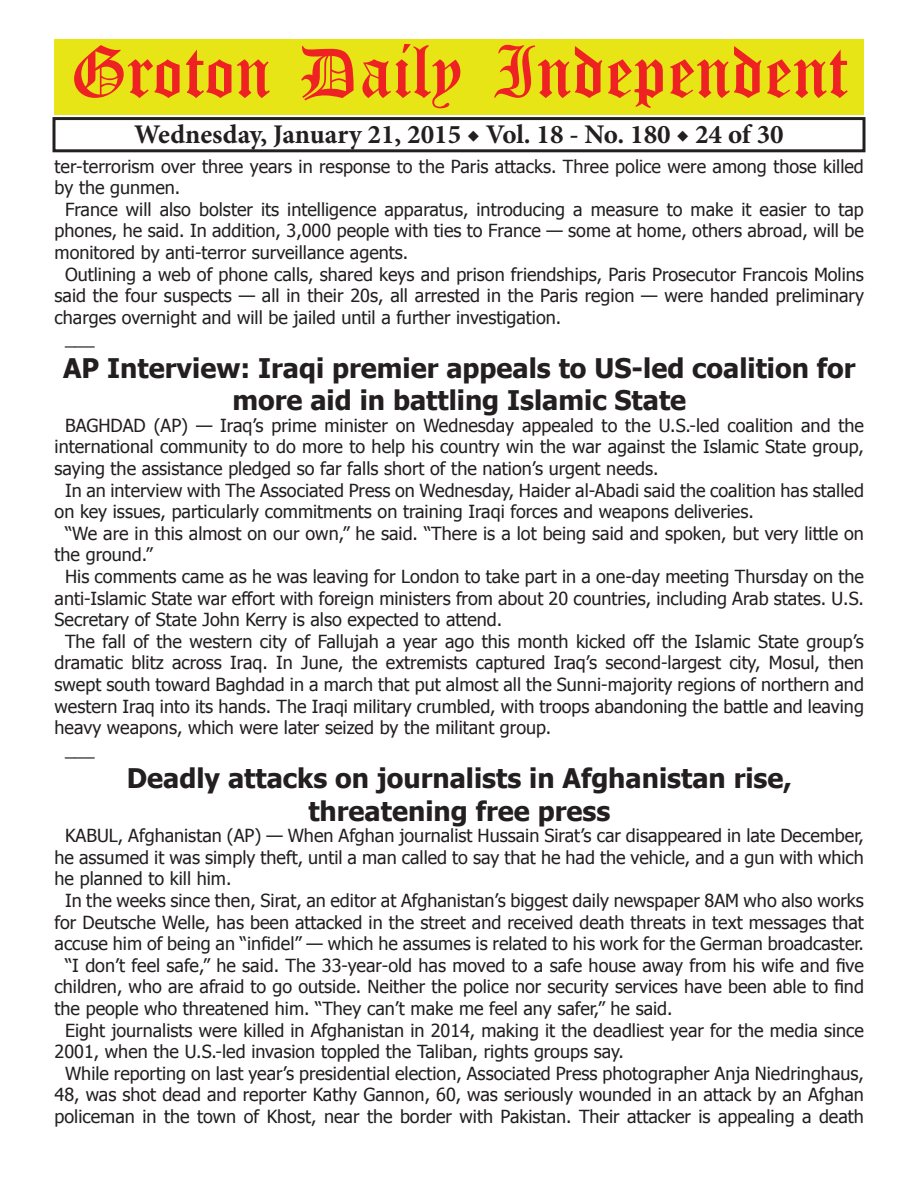
<style>
.page{position:relative;width:918px;height:1188px;background:#fff}
.page>*{position:absolute;margin:0;border:0;box-sizing:border-box;transform-origin:0 0}
.t1{font:54px "Old English Five";color:#ee2123}
.t2{font:700 27px/32.4px "Tahoma";color:#231f20;text-align:center}
.t3{font:700 27px "Minion Pro";color:#231f20}
.t4{font:18px "Tahoma";color:#231f20}
</style>
<div class="page">
<div style="left:52px;top:117px;width:814px;height:35px;border:3px solid #231f20"></div>
<div style="left:54px;top:40px;width:810px;height:75px;background:#e7e515"></div>
<h1 class="t1" style="left:70px;top:47px;width:779px">Groton Daily Independent</h1>
<h2 class="t3" style="left:134px;top:116px;width:651px">Wednesday, January 21, 2015 ◆ Vol. 18 - No. 180 ◆ 24 of 30</h2>
<p class="t4" style="left:55px;top:154px;width:811px">ter-terrorism over three years in response to the Paris attacks. Three police were among those killed</p>
<p class="t4" style="left:55px;top:176px;width:127px">by the gunmen.</p>
<p class="t4" style="left:65px;top:197px;width:800px">France will also bolster its intelligence apparatus, introducing a measure to make it easier to tap</p>
<p class="t4" style="left:55px;top:219px;width:811px">phones, he said. In addition, 3,000 people with ties to France — some at home, others abroad, will be</p>
<p class="t4" style="left:55px;top:240px;width:355px">monitored by anti-terror surveillance agents.</p>
<p class="t4" style="left:65px;top:262px;width:800px">Outlining a web of phone calls, shared keys and prison friendships, Paris Prosecutor Francois Molins</p>
<p class="t4" style="left:55px;top:284px;width:811px">said the four suspects — all in their 20s, all arrested in the Paris region — were handed preliminary</p>
<p class="t4" style="left:55px;top:305px;width:508px">charges overnight and will be jailed until a further investigation.</p>
<p class="t4" style="left:65px;top:327px;width:31px">___</p>
<h2 class="t2" style="left:63px;top:350px;width:794px">AP Interview: Iraqi premier appeals to US-led coalition for more aid in battling Islamic State</h2>
<p class="t4" style="left:65px;top:413px;width:800px">BAGHDAD (AP) — Iraq’s prime minister on Wednesday appealed to the U.S.-led coalition and the</p>
<p class="t4" style="left:55px;top:435px;width:811px">international community to do more to help his country win the war against the Islamic State group,</p>
<p class="t4" style="left:55px;top:456px;width:606px">saying the assistance pledged so far falls short of the nation’s urgent needs.</p>
<p class="t4" style="left:65px;top:478px;width:800px">In an interview with The Associated Press on Wednesday, Haider al-Abadi said the coalition has stalled</p>
<p class="t4" style="left:55px;top:500px;width:701px">on key issues, particularly commitments on training Iraqi forces and weapons deliveries.</p>
<p class="t4" style="left:65px;top:521px;width:800px">“We are in this almost on our own,” he said. “There is a lot being said and spoken, but very little on</p>
<p class="t4" style="left:55px;top:543px;width:100px">the ground.”</p>
<p class="t4" style="left:65px;top:564px;width:800px">His comments came as he was leaving for London to take part in a one-day meeting Thursday on the</p>
<p class="t4" style="left:55px;top:586px;width:811px">anti-Islamic State war effort with foreign ministers from about 20 countries, including Arab states. U.S.</p>
<p class="t4" style="left:55px;top:608px;width:449px">Secretary of State John Kerry is also expected to attend.</p>
<p class="t4" style="left:65px;top:629px;width:800px">The fall of the western city of Fallujah a year ago this month kicked off the Islamic State group’s</p>
<p class="t4" style="left:55px;top:651px;width:811px">dramatic blitz across Iraq. In June, the extremists captured Iraq’s second-largest city, Mosul, then</p>
<p class="t4" style="left:55px;top:672px;width:811px">swept south toward Baghdad in a march that put almost all the Sunni-majority regions of northern and</p>
<p class="t4" style="left:55px;top:694px;width:811px">western Iraq into its hands. The Iraqi military crumbled, with troops abandoning the battle and leaving</p>
<p class="t4" style="left:55px;top:716px;width:498px">heavy weapons, which were later seized by the militant group.</p>
<p class="t4" style="left:65px;top:737px;width:31px">___</p>
<h2 class="t2" style="left:127px;top:761px;width:667px">Deadly attacks on journalists in Afghanistan rise, threatening free press</h2>
<p class="t4" style="left:65px;top:824px;width:800px">KABUL, Afghanistan (AP) — When Afghan journalist Hussain Sirat’s car disappeared in late December,</p>
<p class="t4" style="left:55px;top:845px;width:811px">he assumed it was simply theft, until a man called to say that he had the vehicle, and a gun with which</p>
<p class="t4" style="left:55px;top:867px;width:178px">he planned to kill him.</p>
<p class="t4" style="left:65px;top:888px;width:800px">In the weeks since then, Sirat, an editor at Afghanistan’s biggest daily newspaper 8AM who also works</p>
<p class="t4" style="left:55px;top:910px;width:811px">for Deutsche Welle, has been attacked in the street and received death threats in text messages that</p>
<p class="t4" style="left:55px;top:932px;width:811px">accuse him of being an “infidel” — which he assumes is related to his work for the German broadcaster.</p>
<p class="t4" style="left:65px;top:953px;width:800px">“I don’t feel safe,” he said. The 33-year-old has moved to a safe house away from his wife and five</p>
<p class="t4" style="left:55px;top:975px;width:811px">children, who are afraid to go outside. Neither the police nor security services have been able to find</p>
<p class="t4" style="left:55px;top:996px;width:620px">the people who threatened him. “They can’t make me feel any safer,” he said.</p>
<p class="t4" style="left:65px;top:1018px;width:800px">Eight journalists were killed in Afghanistan in 2014, making it the deadliest year for the media since</p>
<p class="t4" style="left:55px;top:1040px;width:571px">2001, when the U.S.-led invasion toppled the Taliban, rights groups say.</p>
<p class="t4" style="left:65px;top:1061px;width:800px">While reporting on last year’s presidential election, Associated Press photographer Anja Niedringhaus,</p>
<p class="t4" style="left:55px;top:1083px;width:811px">48, was shot dead and reporter Kathy Gannon, 60, was seriously wounded in an attack by an Afghan</p>
<p class="t4" style="left:55px;top:1104px;width:811px">policeman in the town of Khost, near the border with Pakistan. Their attacker is appealing a death</p>
</div>
